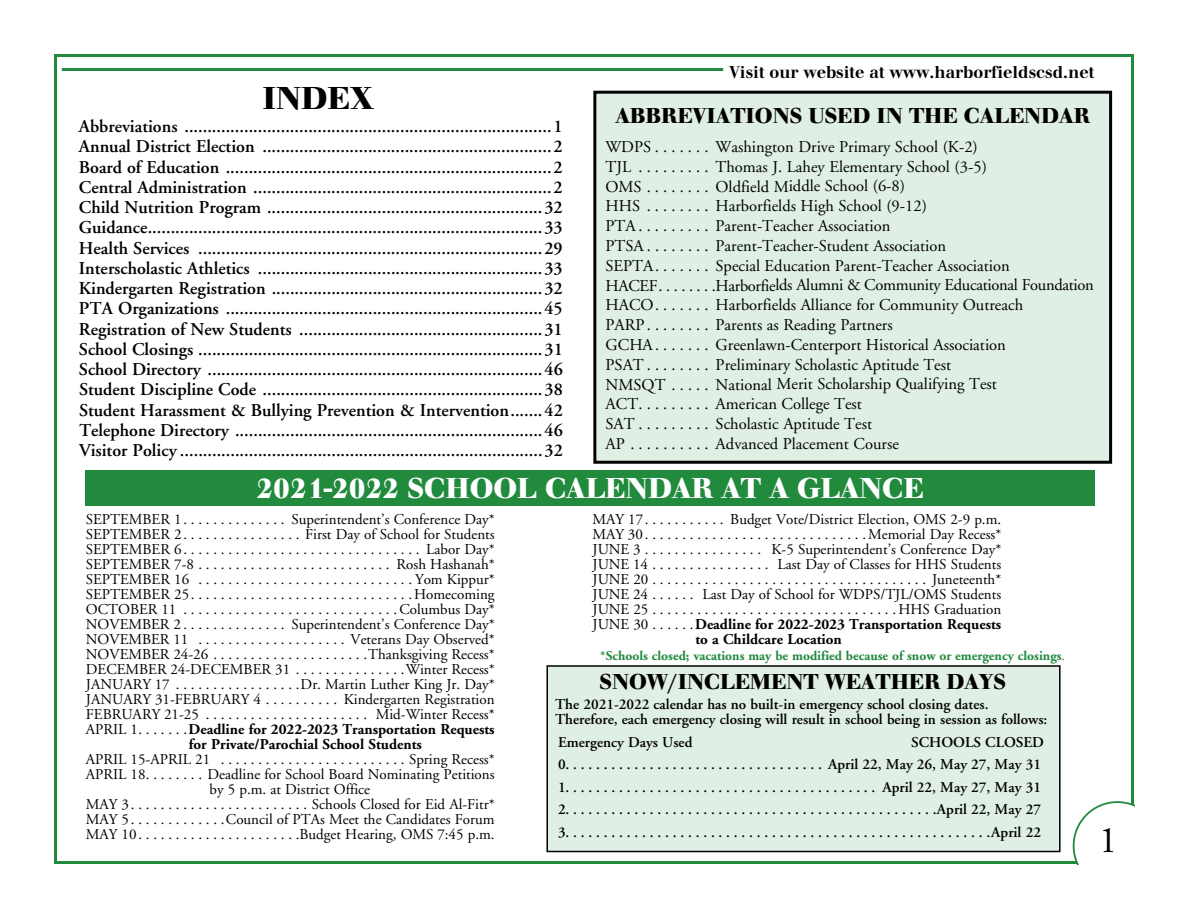
<style>
.page{position:relative;width:1188px;height:918px;background:#fff}
.page>*{position:absolute;margin:0;border:0;box-sizing:border-box;transform-origin:0 0}
.t1{font:37.5px "Adobe Garamond";color:#000}
.t2{font:700 33px "Walbaum Buc T";color:#000}
.t3{font:700 30px "Walbaum Buc T";color:#fff}
.t4{font:700 22.5px "Walbaum Buc T";color:#000}
.t5{font:600 18px/20.2px "Adobe Garamond";color:#000;text-align:justify}
.t6{font:500 18px "Walbaum Buc T";color:#000}
.t7{font:16.5px/19.8px "Adobe Garamond";color:#000}
.t8{font:15px/15px "Adobe Garamond";color:#000;text-align:center}
.t9{font:600 15px/15px "Adobe Garamond";color:#000}
.t10{font:700 15px "Adobe Garamond";color:#000}
.t11{font:700 13.5px "Adobe Garamond";color:#218a3d}
.s1{font-weight:400}
</style>
<div class="page">
<svg style="left:1073px;top:801px;width:61px;height:63px"></svg>
<div style="left:595px;top:92px;width:516px;height:370px;background:#e0efe4"></div>
<div style="left:593px;top:91px;width:519px;height:373px;border:3px solid #000"></div>
<div style="left:547px;top:666px;width:513px;height:186px;background:#e0efe4"></div>
<div style="left:546px;top:665px;width:515px;height:187px;border:2px solid #000"></div>
<div style="left:85px;top:470px;width:1010px;height:36px;background:#218a3d"></div>
<hr style="left:62px;top:68px;width:661px;height:3px;background:#218a3d">
<h2 class="t2" style="left:263px;top:80px;width:113px">INDEX</h2>
<p class="t5" style="left:79px;top:117px;width:486px">Abbreviations ................................................................................1<br>Annual District Election ...............................................................2<br>Board of Education .......................................................................2<br>Central Administration .................................................................2<br>Child Nutrition Program ............................................................32<br>Guidance......................................................................................33<br>Health Services ...........................................................................29<br>Interscholastic Athletics ..............................................................33<br>Kindergarten Registration ...........................................................32<br>PTA Organizations .....................................................................45<br>Registration of New Students .....................................................31<br>School Closings ...........................................................................31<br>School Directory .........................................................................46<br>Student Discipline Code .............................................................38<br>Student Harassment &amp; Bullying Prevention &amp; Intervention.......42<br>Telephone Directory ...................................................................46<br>Visitor Policy ...............................................................................32</p>
<p class="t6" style="left:730px;top:62px;width:366px">Visit our website at www.harborfieldscsd.net</p>
<p class="t4" style="left:615px;top:103px;width:476px">ABBREVIATIONS USED IN THE CALENDAR</p>
<p class="t7" style="left:605px;top:137px;width:490px">WDPS . . . . . . . Washington Drive Primary School (K-2)<br>TJL . . . . . . . . . Thomas J. Lahey Elementary School (3-5)<br>OMS . . . . . . . . Oldfield Middle School (6-8)<br>HHS . . . . . . . . Harborfields High School (9-12)<br>PTA . . . . . . . . . Parent-Teacher Association<br>PTSA . . . . . . . . Parent-Teacher-Student Association<br>SEPTA . . . . . . . Special Education Parent-Teacher Association<br>HACEF . . . . . . . Harborfields Alumni &amp; Community Educational Foundation HACO . . . . . . . Harborfields Alliance for Community Outreach<br>PARP . . . . . . . . Parents as Reading Partners<br>GCHA . . . . . . . Greenlawn-Centerport Historical Association<br>PSAT . . . . . . . . Preliminary Scholastic Aptitude Test<br>NMSQT . . . . . National Merit Scholarship Qualifying Test<br>ACT . . . . . . . . . American College Test<br>SAT . . . . . . . . . Scholastic Aptitude Test<br>AP . . . . . . . . . . Advanced Placement Course</p>
<h3 class="t3" style="left:256px;top:471px;width:669px">2021-2022 SCHOOL CALENDAR AT A GLANCE</h3>
<p class="t8" style="left:86px;top:512px;width:410px">SEPTEMBER 1 . . . . . . . . . . . . . . Superintendent’s Conference Day*</p>
<p class="t8" style="left:86px;top:527px;width:410px">SEPTEMBER 2 . . . . . . . . . . . . . . . . First Day of School for Students</p>
<p class="t8" style="left:86px;top:542px;width:410px">SEPTEMBER 6 . . . . . . . . . . . . . . . . . . . . . . . . . . . . . . . . Labor Day*</p>
<p class="t8" style="left:86px;top:557px;width:410px">SEPTEMBER 7-8 . . . . . . . . . . . . . . . . . . . . . . . . . . Rosh Hashanah*</p>
<p class="t8" style="left:86px;top:572px;width:410px">SEPTEMBER 16 . . . . . . . . . . . . . . . . . . . . . . . . . . . . Yom Kippur*</p>
<p class="t8" style="left:86px;top:587px;width:410px">SEPTEMBER 25 . . . . . . . . . . . . . . . . . . . . . . . . . . . . . Homecoming</p>
<p class="t8" style="left:86px;top:602px;width:410px">OCTOBER 11 . . . . . . . . . . . . . . . . . . . . . . . . . . . . Columbus Day*</p>
<p class="t8" style="left:86px;top:617px;width:410px">NOVEMBER 2 . . . . . . . . . . . . . . Superintendent’s Conference Day*</p>
<p class="t8" style="left:86px;top:632px;width:410px">NOVEMBER 11 . . . . . . . . . . . . . . . . . . . . Veterans Day Observed*</p>
<p class="t8" style="left:86px;top:647px;width:410px">NOVEMBER 24-26 . . . . . . . . . . . . . . . . . . . . Thanksgiving Recess*</p>
<p class="t8" style="left:86px;top:662px;width:410px">DECEMBER 24-DECEMBER 31 . . . . . . . . . . . . . . Winter Recess*</p>
<p class="t8" style="left:86px;top:677px;width:410px">JANUARY 17 . . . . . . . . . . . . . . . . Dr. Martin Luther King Jr. Day*</p>
<p class="t8" style="left:86px;top:692px;width:410px">JANUARY 31-FEBRUARY 4 . . . . . . . . . . Kindergarten Registration</p>
<p class="t8" style="left:86px;top:707px;width:410px">FEBRUARY 21-25 . . . . . . . . . . . . . . . . . . . . . . Mid-Winter Recess*</p>
<p class="t10" style="left:86px;top:721px;width:410px"><span class="s1">APRIL 1 . . . . . .</span> Deadline for 2022-2023 Transportation Requests</p>
<p class="t10" style="left:189px;top:736px;width:235px">for Private/Parochial School Students</p>
<p class="t8" style="left:86px;top:752px;width:410px">APRIL 15-APRIL 21 . . . . . . . . . . . . . . . . . . . . . . . . Spring Recess* APRIL 18 . . . . . . . Deadline for School Board Nominating Petitions by 5 p.m. at District Office<br>MAY 3 . . . . . . . . . . . . . . . . . . . . . . . . Schools Closed for Eid Al-Fitr* MAY 5 . . . . . . . . . . . . Council of PTAs Meet the Candidates Forum MAY 10 . . . . . . . . . . . . . . . . . . . . . Budget Hearing, OMS 7:45 p.m.</p>
<p class="t8" style="left:592px;top:512px;width:408px">MAY 17 . . . . . . . . . . . Budget Vote/District Election, OMS 2-9 p.m.</p>
<p class="t8" style="left:592px;top:527px;width:410px">MAY 30 . . . . . . . . . . . . . . . . . . . . . . . . . . . . . Memorial Day Recess*</p>
<p class="t8" style="left:592px;top:542px;width:410px">JUNE 3 . . . . . . . . . . . . . . . . K-5 Superintendent’s Conference Day*</p>
<p class="t8" style="left:592px;top:557px;width:410px">JUNE 14 . . . . . . . . . . . . . . . . Last Day of Classes for HHS Students</p>
<p class="t8" style="left:592px;top:572px;width:410px">JUNE 20 . . . . . . . . . . . . . . . . . . . . . . . . . . . . . . . . . . . . . Juneteenth*</p>
<p class="t8" style="left:592px;top:587px;width:410px">JUNE 24 . . . . . . Last Day of School for WDPS/TJL/OMS Students</p>
<p class="t8" style="left:592px;top:602px;width:410px">JUNE 25 . . . . . . . . . . . . . . . . . . . . . . . . . . . . . . . . HHS Graduation</p>
<p class="t10" style="left:592px;top:616px;width:410px"><span class="s1">JUNE 30 . . . . .</span> Deadline for 2022-2023 Transportation Requests</p>
<p class="t10" style="left:695px;top:631px;width:148px">to a Childcare Location</p>
<p class="t11" style="left:600px;top:648px;width:464px">*Schools closed; vacations may be modified because of snow or emergency closings<span class="s1">.</span></p>
<p class="t4" style="left:600px;top:669px;width:408px">SNOW/INCLEMENT WEATHER DAYS</p>
<p class="t9" style="left:555px;top:697px;width:494px">The 2021-2022 calendar has no built-in emergency school closing dates.<br>Therefore, each emergency closing will result in school being in session as follows:</p>
<p class="t9" style="left:558px;top:735px;width:136px">Emergency Days Used</p>
<p class="t9" style="left:911px;top:735px;width:134px">SCHOOLS CLOSED</p>
<p class="t9" style="left:558px;top:757px;width:485px">0. . . . . . . . . . . . . . . . . . . . . . . . . . . . . . . . . . April 22, May 26, May 27, May 31</p>
<p class="t9" style="left:558px;top:780px;width:485px">1. . . . . . . . . . . . . . . . . . . . . . . . . . . . . . . . . . . . . . . . . April 22, May 27, May 31</p>
<p class="t9" style="left:558px;top:802px;width:485px">2. . . . . . . . . . . . . . . . . . . . . . . . . . . . . . . . . . . . . . . . . . . . . . . . .April 22, May 27</p>
<p class="t9" style="left:558px;top:825px;width:485px">3. . . . . . . . . . . . . . . . . . . . . . . . . . . . . . . . . . . . . . . . . . . . . . . . . . . . . . . .April 22</p>
<h1 class="t1" style="left:1099px;top:820px;width:20px">1</h1>
</div>
